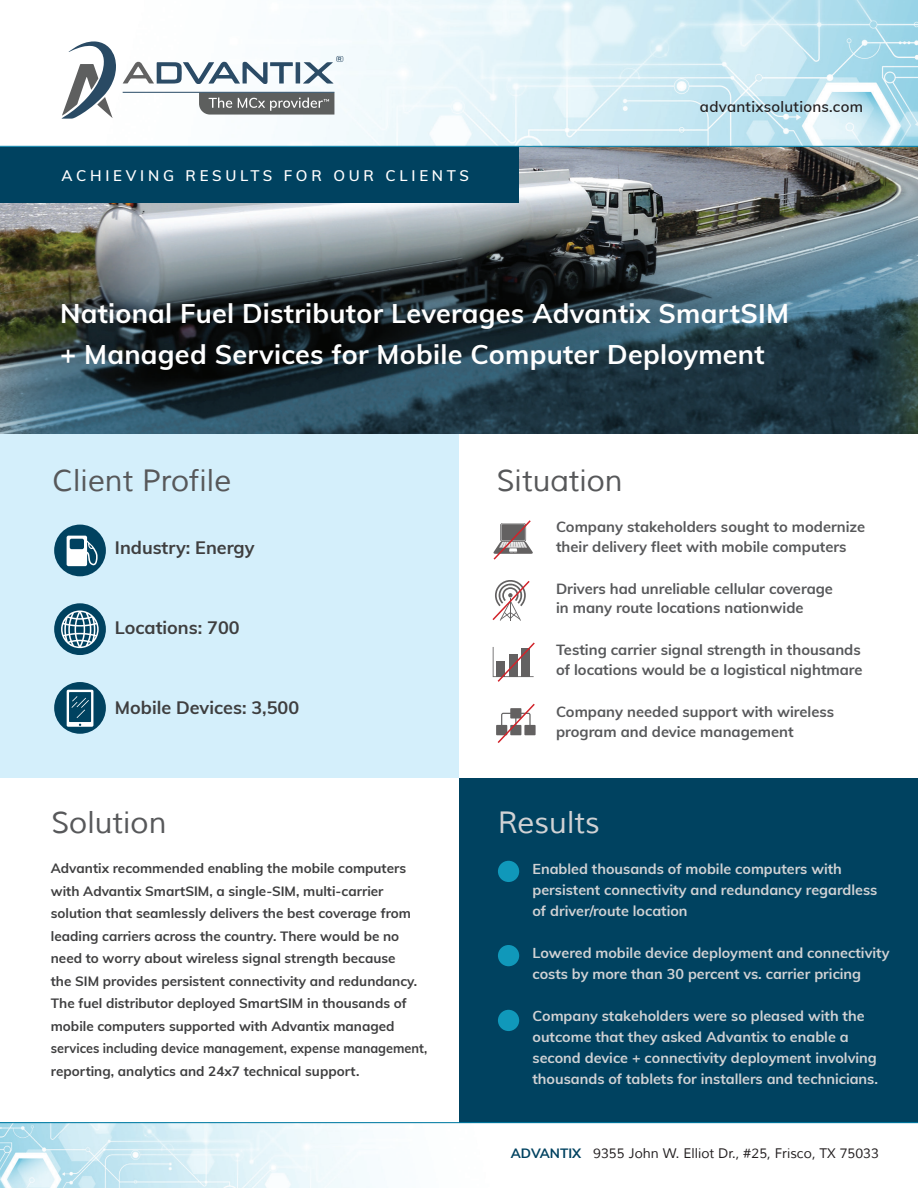
<style>
.page{position:relative;width:918px;height:1188px;background:#fff}
.page>*{position:absolute;margin:0;border:0;box-sizing:border-box;transform-origin:0 0}
.t1{font:30px "Muli";color:#57585a}
.t2{font:30px "Muli";color:#d1d2d4}
.t3{font:700 27px/40.5px "Muli";letter-spacing:.01em;color:#fff}
.t4{font:700 18px "Muli";color:#3e3e3f}
.t5{font:600 15px "Muli";letter-spacing:.25em;color:#fff}
.t6{font:600 15px "Muli";letter-spacing:.02em;color:#231f20}
.t7{font:700 14.7px/19.8px "Muli";color:#57585a}
.t8{font:700 14.4px/21px "Muli";color:#d1d2d4}
.t9{font:700 13.5px/22.5px "Muli";color:#3e3e3f}
.t10{font:13.5px "Muli";color:#231f20}
.s1{font-weight:700;color:#004260}
</style>
<div class="page">
<div style="left:0;top:434px;width:459px;height:344px;background:#d4effb"></div>
<img style="left:0;top:0;width:918px;height:434px">
<img style="left:0;top:1123px;width:565px;height:65px">
<div style="left:0;top:147px;width:518px;height:56px;background:#004260"></div>
<hr style="left:0;top:146px;width:918px;height:1px;background:#007aa2">
<div style="left:459px;top:778px;width:459px;height:344px;background:#004260"></div>
<hr style="left:0;top:1122px;width:918px;height:1px;background:#007aa2">
<div style="left:54px;top:525px;width:52px;height:51px;background:#004260;border-radius:50%"></div>
<div style="left:54px;top:603px;width:52px;height:52px;background:#004260;border-radius:50%"></div>
<svg style="left:54px;top:682px;width:52px;height:52px"></svg>
<div style="left:498px;top:861px;width:21px;height:21px;background:#1098ba;border-radius:50%"></div>
<div style="left:498px;top:945px;width:21px;height:21px;background:#1098ba;border-radius:50%"></div>
<div style="left:498px;top:1010px;width:21px;height:21px;background:#1098ba;border-radius:50%"></div>
<svg style="left:67px;top:690px;width:26px;height:37px"></svg>
<svg style="left:61px;top:611px;width:38px;height:37px"></svg>
<svg style="left:493px;top:520px;width:40px;height:40px"></svg>
<svg style="left:492px;top:580px;width:38px;height:41px"></svg>
<svg style="left:493px;top:642px;width:42px;height:40px"></svg>
<svg style="left:496px;top:703px;width:40px;height:40px"></svg>
<svg style="left:67px;top:536px;width:31px;height:30px"></svg>
<svg style="left:123px;top:56px;width:220px;height:28px"></svg>
<svg style="left:62px;top:41px;width:54px;height:78px"></svg>
<svg style="left:199px;top:93px;width:135px;height:22px"></svg>
<hr style="left:123px;top:92px;width:211px;height:1px;background:#284a65">
<p class="t5" style="left:62px;top:165px;width:409px">ACHIEVING RESULTS FOR OUR CLIENTS</p>
<p class="t6" style="left:700px;top:95px;width:165px">advantixsolutions.com</p>
<h2 class="t3" style="left:60px;top:292px;width:730px">National Fuel Distributor Leverages Advantix SmartSIM + Managed Services for Mobile Computer Deployment</h2>
<h1 class="t1" style="left:53px;top:462px;width:180px">Client Profile</h1>
<h1 class="t1" style="left:496px;top:462px;width:128px">Situation</h1>
<h3 class="t4" style="left:115px;top:534px;width:141px">Industry: Energy</h3>
<h3 class="t4" style="left:115px;top:614px;width:126px">Locations: 700</h3>
<h3 class="t4" style="left:115px;top:694px;width:186px">Mobile Devices: 3,500</h3>
<p class="t7" style="left:556px;top:517px;width:311px">Company stakeholders sought to modernize their delivery fleet with mobile computers</p>
<p class="t7" style="left:556px;top:578px;width:279px">Drivers had unreliable cellular coverage in many route locations nationwide</p>
<p class="t7" style="left:556px;top:640px;width:308px">Testing carrier signal strength in thousands of locations would be a logistical nightmare</p>
<p class="t7" style="left:556px;top:701px;width:280px">Company needed support with wireless program and device management</p>
<h1 class="t1" style="left:51px;top:804px;width:117px">Solution</h1>
<h1 class="t2" style="left:498px;top:804px;width:103px">Results</h1>
<p class="t9" style="left:51px;top:857px;width:378px">Advantix recommended enabling the mobile computers with Advantix SmartSIM, a single-SIM, multi-carrier solution that seamlessly delivers the best coverage from leading carriers across the country. There would be no need to worry about wireless signal strength because<br>the SIM provides persistent connectivity and redundancy.<br>The fuel distributor deployed SmartSIM in thousands of mobile computers supported with Advantix managed services including device management, expense management, reporting, analytics and 24x7 technical support.</p>
<p class="t8" style="left:533px;top:857px;width:346px">Enabled thousands of mobile computers with persistent connectivity and redundancy regardless of driver/route location</p>
<p class="t8" style="left:533px;top:941px;width:359px">Lowered mobile device deployment and connectivity costs by more than 30 percent vs. carrier pricing</p>
<p class="t8" style="left:533px;top:1004px;width:347px">Company stakeholders were so pleased with the outcome that they asked Advantix to enable a second device + connectivity deployment involving thousands of tablets for installers and technicians.</p>
<p class="t10" style="left:511px;top:1146px;width:370px"><span class="s1">ADVANTIX</span> 9355 John W. Elliot Dr., #25, Frisco, TX 75033</p>
</div>
